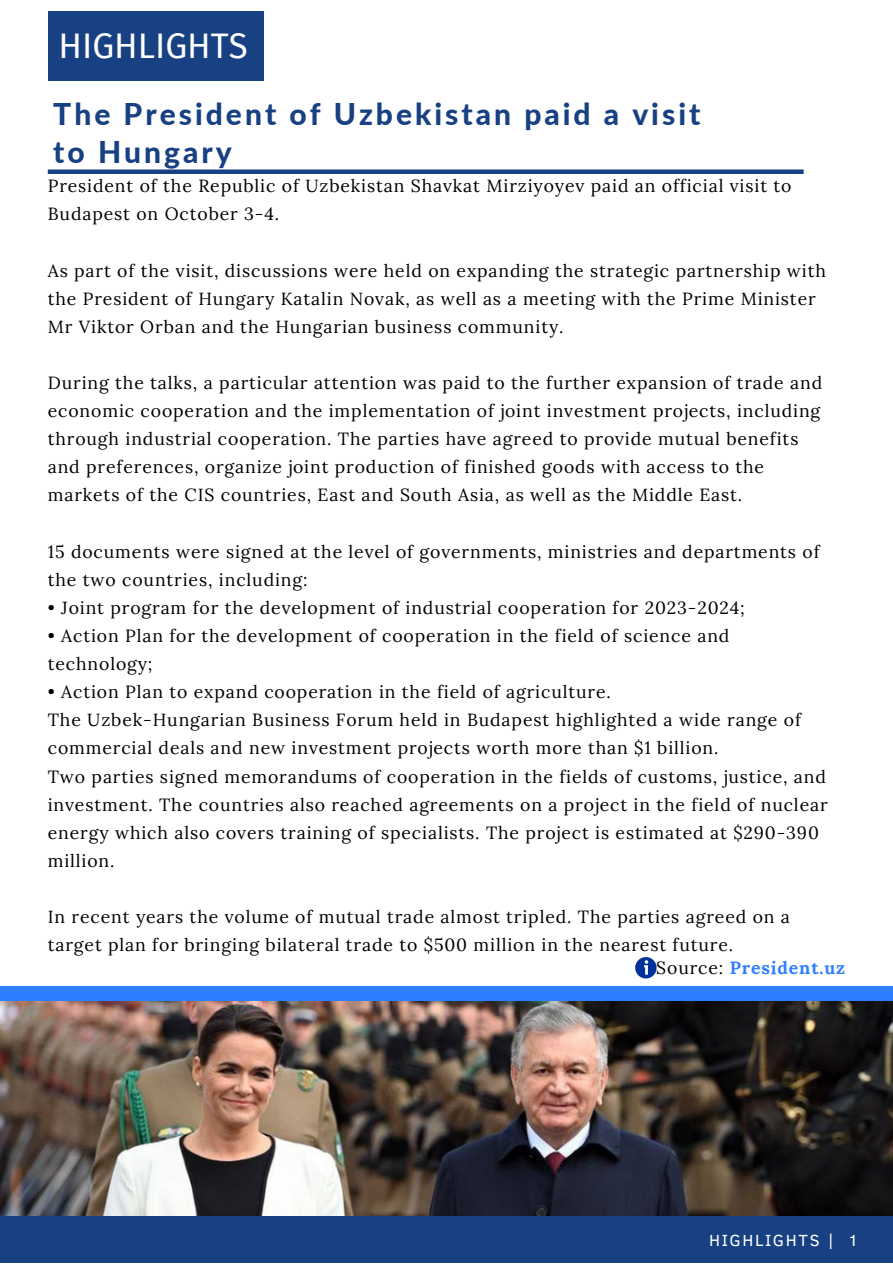
<style>
.page{position:relative;width:893px;height:1264px;background:#fff}
.page>*{position:absolute;margin:0;border:0;box-sizing:border-box;transform-origin:0 0}
.t1{font:34.65px "Fira Sans";color:#fff}
.t2{font:800 30px/37px "Lato";letter-spacing:.1em;color:#184183}
.t3{font:17.55px/28px "Lora";letter-spacing:.05em;color:#000}
.t4{font:700 17.55px "Lora";letter-spacing:.05em;color:#2e7fff}
.t5{font:16.5px "Clear Sans";letter-spacing:.1em;color:#fff}
.s1{font-weight:400;color:#000}
</style>
<div class="page">
<img style="left:0;top:1000px;width:892px;height:216px">
<div style="left:0;top:1216px;width:892px;height:46px;background:#184183"></div>
<div style="left:0;top:986px;width:892px;height:14px;background:#2e7fff"></div>
<svg style="left:635px;top:957px;width:21px;height:21px"></svg>
<div style="left:48px;top:169px;width:755px;height:5px;background:#184183"></div>
<div style="left:48px;top:11px;width:216px;height:70px;background:#184183"></div>
<h1 class="t1" style="left:58px;top:25px;width:191px">HIGHLIGHTS</h1>
<h2 class="t2" style="left:53px;top:95px;width:648px">The President of Uzbekistan paid a visit to Hungary</h2>
<p class="t3" style="left:48px;top:172px;width:745px">President of the Republic of Uzbekistan Shavkat Mirziyoyev paid an official visit to<br>Budapest on October 3-4.</p>
<p class="t3" style="left:48px;top:256px;width:779px">As part of the visit, discussions were held on expanding the strategic partnership with the President of Hungary Katalin Novak, as well as a meeting with the Prime Minister<br>Mr Viktor Orban and the Hungarian business community.</p>
<p class="t3" style="left:48px;top:368px;width:776px">During the talks, a particular attention was paid to the further expansion of trade and economic cooperation and the implementation of joint investment projects, including through industrial cooperation. The parties have agreed to provide mutual benefits and preferences, organize joint production of finished goods with access to the markets of the CIS countries, East and South Asia, as well as the Middle East.</p>
<p class="t3" style="left:48px;top:537px;width:773px">15 documents were signed at the level of governments, ministries and departments of the two countries, including:</p>
<p class="t3" style="left:48px;top:593px;width:698px">• Joint program for the development of industrial cooperation for 2023-2024;</p>
<p class="t3" style="left:48px;top:621px;width:683px">• Action Plan for the development of cooperation in the field of science and technology;</p>
<p class="t3" style="left:48px;top:677px;width:781px">• Action Plan to expand cooperation in the field of agriculture.<br>The Uzbek-Hungarian Business Forum held in Budapest highlighted a wide range of commercial deals and new investment projects worth more than $1 billion.<br>Two parties signed memorandums of cooperation in the fields of customs, justice, and investment. The countries also reached agreements on a project in the field of nuclear energy which also covers training of specialists. The project is estimated at $290-390 million.</p>
<p class="t3" style="left:48px;top:902px;width:743px">In recent years the volume of mutual trade almost tripled. The parties agreed on a target plan for bringing bilateral trade to $500 million in the nearest future.</p>
<p class="t4" style="left:656px;top:956px;width:190px"><span class="s1">Source:</span> President.uz</p>
<p class="t5" style="left:709px;top:1228px;width:151px">HIGHLIGHTS | 1</p>
</div>
